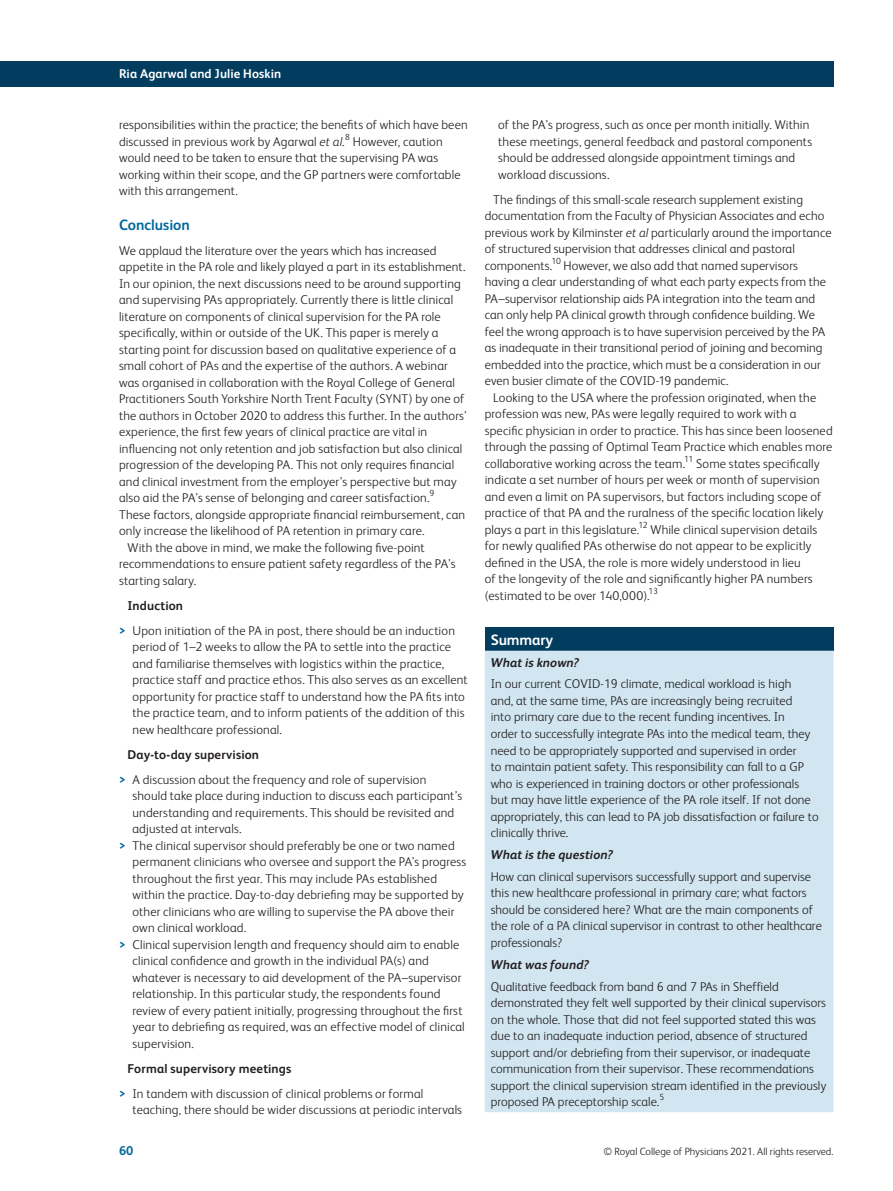
<style>
.page{position:relative;width:893px;height:1191px;background:#fff}
.page>*{position:absolute;margin:0;border:0;box-sizing:border-box;transform-origin:0 0}
.body_CONCLUSIONS{font:700 15px "FS Albert";color:#02689c}
.table-wrap_caption_P{font:700 15px "FS Albert";letter-spacing:-.01em;color:#fff}
.body_sec_P_noIndent{font:300 12.75px/16.5px "FS Albert";letter-spacing:.01em;color:#231f20}
.body_sec_P_Indent{font:300 12.75px/16.5px "FS Albert";letter-spacing:.005em;color:#231f20}
.tbody_left{font:300 12.75px/16.5px "FS Albert";color:#231f20}
.body_sec_P_Indent-2{font:700 12.75px "FS Albert";letter-spacing:.01em;color:#231f20}
.body_sec_P_noIndent-2{font:italic 700 12.75px "FS Albert";letter-spacing:.01em;color:#231f20}
.t1{font:700 12.75px "FS Albert";letter-spacing:.005em;color:#fff}
.t2{font:700 12.75px "FS Albert";color:#02689c}
.t3{font:300 10.5px "FS Albert";color:#231f20}
.body_sec_P_Indent-3{font:300 8.85px "FS Albert";color:#231f20}
.body_sec_P_noIndent-3{font:300 8.85px "FS Albert";color:#231f20}
.s1{font-style:italic}
.s2{font-weight:700;color:#02689c}
</style>
<div class="page">
<div style="left:0;top:62px;width:833px;height:25px;background:#023d5f"></div>
<div style="left:485px;top:627px;width:348px;height:23px;background:#023d5f"></div>
<div style="left:485px;top:650px;width:348px;height:462px;background:#d1e6f0"></div>
<p class="t1" style="left:119px;top:66px;width:164px">Ria Agarwal and Julie Hoskin</p>
<p class="body_sec_P_Indent" style="left:119px;top:116px;width:350px">responsibilities within the practice; the benefits of which have been discussed in previous work by Agarwal <span class="s1">et al</span>.</p>
<p class="body_sec_P_Indent-3" style="left:345px;top:132px;width:6px">8</p>
<p class="body_sec_P_Indent" style="left:119px;top:133px;width:343px;text-indent:234px">However, caution would need to be taken to ensure that the supervising PA was working within their scope, and the GP partners were comfortable with this arrangement.</p>
<p class="body_CONCLUSIONS" style="left:119px;top:216px;width:72px">Conclusion</p>
<p class="body_sec_P_noIndent" style="left:119px;top:242px;width:350px">We applaud the literature over the years which has increased appetite in the PA role and likely played a part in its establishment.<br>In our opinion, the next discussions need to be around supporting and supervising PAs appropriately. Currently there is little clinical literature on components of clinical supervision for the PA role specifically, within or outside of the UK. This paper is merely a starting point for discussion based on qualitative experience of a small cohort of PAs and the expertise of the authors. A webinar was organised in collaboration with the Royal College of General Practitioners South Yorkshire North Trent Faculty (SYNT) by one of the authors in October 2020 to address this further. In the authors’ experience, the first few years of clinical practice are vital in influencing not only retention and job satisfaction but also clinical progression of the developing PA. This not only requires financial and clinical investment from the employer’s perspective but may also aid the PA’s sense of belonging and career satisfaction.</p>
<p class="body_sec_P_noIndent-3" style="left:429px;top:488px;width:6px">9</p>
<p class="body_sec_P_noIndent" style="left:119px;top:506px;width:348px">These factors, alongside appropriate financial reimbursement, can only increase the likelihood of PA retention in primary care.</p>
<p class="body_sec_P_Indent" style="left:119px;top:539px;width:338px;text-indent:9px">With the above in mind, we make the following five-point recommendations to ensure patient safety regardless of the PA’s starting salary.</p>
<p class="body_sec_P_Indent-2" style="left:128px;top:598px;width:57px">Induction</p>
<p class="body_sec_P_noIndent" style="left:133px;top:622px;width:337px;text-indent:-14px"><span class="s2">&gt;</span> Upon initiation of the PA in post, there should be an induction period of 1–2 weeks to allow the PA to settle into the practice and familiarise themselves with logistics within the practice, practice staff and practice ethos. This also serves as an excellent opportunity for practice staff to understand how the PA fits into the practice team, and to inform patients of the addition of this new healthcare professional.</p>
<p class="body_sec_P_Indent-2" style="left:128px;top:747px;width:133px">Day-to-day supervision</p>
<p class="body_sec_P_noIndent" style="left:133px;top:771px;width:331px;text-indent:-14px"><span class="s2">&gt;</span> A discussion about the frequency and role of supervision should take place during induction to discuss each participant’s understanding and requirements. This should be revisited and adjusted at intervals.</p>
<p class="body_sec_P_noIndent" style="left:133px;top:837px;width:335px;text-indent:-14px"><span class="s2">&gt;</span> The clinical supervisor should preferably be one or two named permanent clinicians who oversee and support the PA’s progress throughout the first year. This may include PAs established within the practice. Day-to-day debriefing may be supported by other clinicians who are willing to supervise the PA above their own clinical workload.</p>
<p class="body_sec_P_noIndent" style="left:133px;top:936px;width:334px;text-indent:-14px"><span class="s2">&gt;</span> Clinical supervision length and frequency should aim to enable clinical confidence and growth in the individual PA(s) and whatever is necessary to aid development of the PA–supervisor relationship. In this particular study, the respondents found review of every patient initially, progressing throughout the first year to debriefing as required, was an effective model of clinical supervision.</p>
<p class="body_sec_P_Indent-2" style="left:128px;top:1061px;width:165px">Formal supervisory meetings</p>
<p class="body_sec_P_noIndent" style="left:133px;top:1085px;width:331px;text-indent:-14px"><span class="s2">&gt;</span> In tandem with discussion of clinical problems or formal teaching, there should be wider discussions at periodic intervals</p>
<p class="body_sec_P_noIndent" style="left:498px;top:116px;width:316px">of the PA’s progress, such as once per month initially. Within these meetings, general feedback and pastoral components should be addressed alongside appointment timings and workload discussions.</p>
<p class="body_sec_P_Indent" style="left:485px;top:191px;width:348px;text-indent:9px">The findings of this small-scale research supplement existing documentation from the Faculty of Physician Associates and echo previous work by Kilminster <span class="s1">et al</span> particularly around the importance of structured supervision that addresses clinical and pastoral components.</p>
<p class="body_sec_P_Indent-3" style="left:551px;top:256px;width:11px">10</p>
<p class="body_sec_P_Indent" style="left:485px;top:257px;width:343px;text-indent:79px">However, we also add that named supervisors having a clear understanding of what each party expects from the PA–supervisor relationship aids PA integration into the team and can only help PA clinical growth through confidence building. We feel the wrong approach is to have supervision perceived by the PA as inadequate in their transitional period of joining and becoming embedded into the practice, which must be a consideration in our even busier climate of the COVID-19 pandemic.</p>
<p class="body_sec_P_Indent" style="left:485px;top:389px;width:349px;text-indent:9px">Looking to the USA where the profession originated, when the profession was new, PAs were legally required to work with a specific physician in order to practice. This has since been loosened through the passing of Optimal Team Practice which enables more collaborative working across the team.<sup>11</sup> Some states specifically indicate a set number of hours per week or month of supervision and even a limit on PA supervisors, but factors including scope of practice of that PA and the ruralness of the specific location likely plays a part in this legislature.<sup>12</sup> While clinical supervision details for newly qualified PAs otherwise do not appear to be explicitly defined in the USA, the role is more widely understood in lieu<br>of the longevity of the role and significantly higher PA numbers (estimated to be over 140,000).<sup>13</sup></p>
<p class="table-wrap_caption_P" style="left:491px;top:631px;width:64px">Summary</p>
<p class="body_sec_P_noIndent-2" style="left:491px;top:655px;width:90px">What is known?</p>
<p class="tbody_left" style="left:491px;top:676px;width:329px">In our current COVID-19 climate, medical workload is high<br>and, at the same time, PAs are increasingly being recruited<br>into primary care due to the recent funding incentives. In<br>order to successfully integrate PAs into the medical team, they need to be appropriately supported and supervised in order<br>to maintain patient safety. This responsibility can fall to a GP who is experienced in training doctors or other professionals but may have little experience of the PA role itself. If not done appropriately, this can lead to PA job dissatisfaction or failure to clinically thrive.</p>
<p class="body_sec_P_noIndent-2" style="left:491px;top:847px;width:124px">What is the question?</p>
<p class="tbody_left" style="left:491px;top:868px;width:333px">How can clinical supervisors successfully support and supervise this new healthcare professional in primary care; what factors should be considered here? What are the main components of the role of a PA clinical supervisor in contrast to other healthcare professionals?</p>
<p class="body_sec_P_noIndent-2" style="left:491px;top:957px;width:100px">What was found?</p>
<p class="tbody_left" style="left:491px;top:978px;width:337px">Qualitative feedback from band 6 and 7 PAs in Sheffield demonstrated they felt well supported by their clinical supervisors on the whole. Those that did not feel supported stated this was due to an inadequate induction period, absence of structured support and/or debriefing from their supervisor, or inadequate communication from their supervisor. These recommendations support the clinical supervision stream identified in the previously proposed PA preceptorship scale.<sup>5</sup></p>
<p class="t2" style="left:119px;top:1143px;width:16px">60</p>
<p class="t3" style="left:604px;top:1145px;width:231px">© Royal College of Physicians 2021. All rights reserved.</p>
</div>
